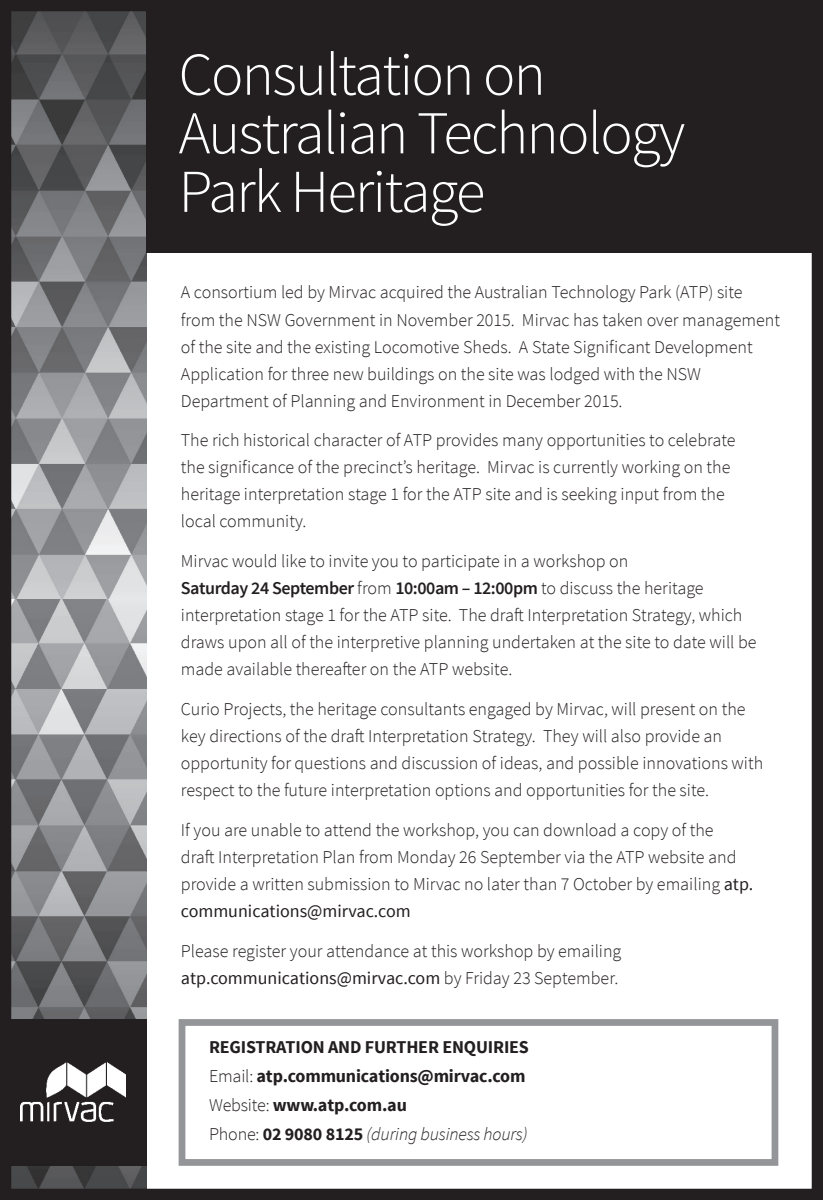
<style>
.page{position:relative;width:823px;height:1200px;background:#fff}
.page>*{position:absolute;margin:0;border:0;box-sizing:border-box;transform-origin:0 0}
.t1{font:300 60.75px/58.5px "Source Sans Pro";letter-spacing:-.03em;color:#fff}
.t2{font:300 18px/27px "Source Sans Pro";color:#231f20}
.t3{font:700 18px "Source Sans Pro";letter-spacing:-.01em;color:#231f20}
.t4{font:italic 300 18px "Source Sans Pro";letter-spacing:-.01em;color:#231f20}
.s1{font-weight:600}
.s2{font-weight:400}
.s3{font-weight:300}
.s4{font-style:normal}
.s5{font-weight:700;font-style:normal}
</style>
<div class="page">
<img style="left:12px;top:12px;width:135px;height:588px">
<svg style="left:12px;top:600px;width:135px;height:587px;background:#8a8b8e"></svg>
<div style="left:0;top:0;width:823px;height:1199px;border:11px solid #231f20"></div>
<div style="left:0;top:1018px;width:147px;height:147px;background:#231f20"></div>
<img style="left:21px;top:1062px;width:105px;height:59px">
<div style="left:179px;top:1018px;width:599px;height:147px;border:7px solid #939598"></div>
<div style="left:147px;top:9px;width:667px;height:243px;background:#231f20"></div>
<p class="t1" style="left:179px;top:46px;width:508px">Consultation on<br>Australian Technology<br>Park Heritage</p>
<p class="t2" style="left:181px;top:279px;width:601px">A consortium led by Mirvac acquired the Australian Technology Park (ATP) site from the NSW Government in November 2015. Mirvac has taken over management of the site and the existing Locomotive Sheds. A State Significant Development Application for three new buildings on the site was lodged with the NSW Department of Planning and Environment in December 2015.</p>
<p class="t2" style="left:181px;top:427px;width:556px">The rich historical character of ATP provides many opportunities to celebrate the significance of the precinct’s heritage. Mirvac is currently working on the heritage interpretation stage 1 for the ATP site and is seeking input from the local community.</p>
<p class="t2" style="left:181px;top:547px;width:577px">Mirvac would like to invite you to participate in a workshop on<br><span class="s1">Saturday 24 September</span> from <span class="s1">10:00am – 12:00pm</span> to discuss the heritage interpretation stage 1 for the ATP site. The draft Interpretation Strategy, which draws upon all of the interpretive planning undertaken at the site to date will be made available thereafter on the ATP website.</p>
<p class="t2" style="left:181px;top:695px;width:584px">Curio Projects, the heritage consultants engaged by Mirvac, will present on the key directions of the draft Interpretation Strategy. They will also provide an opportunity for questions and discussion of ideas, and possible innovations with respect to the future interpretation options and opportunities for the site.</p>
<p class="t2" style="left:181px;top:816px;width:574px">If you are unable to attend the workshop, you can download a copy of the<br>draft Interpretation Plan from Monday 26 September via the ATP website and provide a written submission to Mirvac no later than 7 October by emailing <span class="s2">atp. communications@mirvac.com</span></p>
<p class="t2" style="left:181px;top:937px;width:442px">Please register your attendance at this workshop by emailing <span class="s2">atp.communications@mirvac.com</span> by Friday 23 September.</p>
<p class="t3" style="left:209px;top:1035px;width:321px">REGISTRATION AND FURTHER ENQUIRIES</p>
<p class="t3" style="left:209px;top:1064px;width:318px"><span class="s3">Email:</span> atp.communications@mirvac.com</p>
<p class="t3" style="left:209px;top:1092px;width:199px"><span class="s3">Website:</span> www.atp.com.au</p>
<p class="t4" style="left:209px;top:1122px;width:320px"><span class="s4">Phone:</span> <span class="s5">02 9080 8125</span> (during business hours)</p>
</div>
